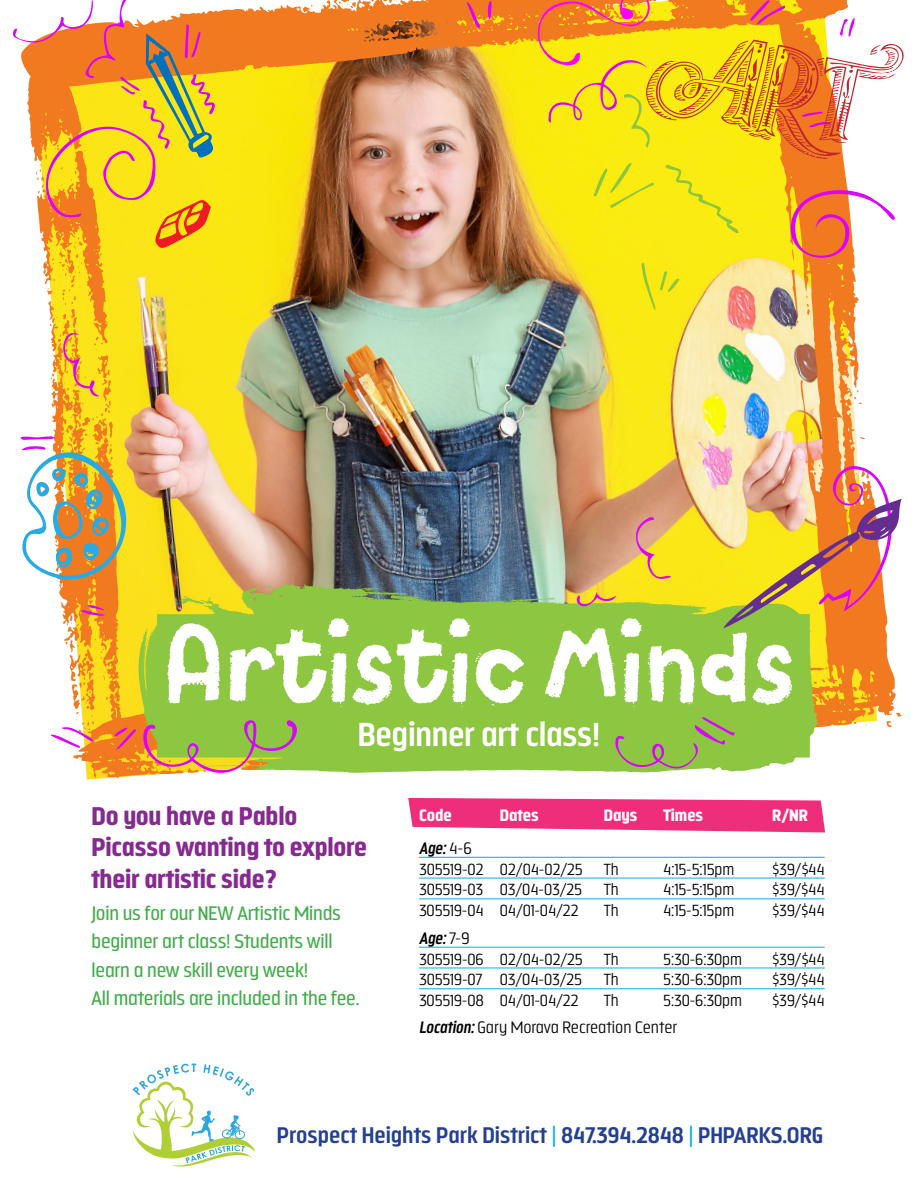
<style>
.page{position:relative;width:918px;height:1188px;background:#fff}
.page>*{position:absolute;margin:0;border:0;box-sizing:border-box;transform-origin:0 0}
.t1{font:109.5px "Canvas Text Sans";letter-spacing:-.03em;color:#fff}
.t2{font:700 33px "Nordikka";letter-spacing:-.01em;color:#fff}
.t3{font:900 25.5px/31.5px "Nordikka";letter-spacing:-.01em;color:#862990}
.t4{font:700 22.5px "Nordikka";color:#25408f}
.t5{font:19.5px/28.5px "Nordikka";letter-spacing:-.01em;color:#41ad49}
.t6{font:300 16.5px "Nordikka";color:#000}
.t7{font:900 16.5px "Nordikka";letter-spacing:-.005em;color:#fff}
.t8{font:italic 700 16.5px "Nordikka";color:#000}
.t9{font:300 16.05px "Nordikka";letter-spacing:-.005em;color:#000}
.s1{font-weight:300;font-style:normal}
.s2{font-weight:700;font-style:italic}
.s3{font-weight:400;color:#00aeef}
</style>
<div class="page">
<img style="left:13px;top:0;width:888px;height:775px">
<svg style="left:146px;top:33px;width:72px;height:130px;background:#c8a941"></svg>
<svg style="left:723px;top:499px;width:179px;height:129px;background:#ddab51"></svg>
<svg style="left:153px;top:198px;width:58px;height:53px;background:#f6ab18"></svg>
<svg style="left:18px;top:449px;width:111px;height:131px"></svg>
<svg style="left:641px;top:262px;width:38px;height:48px;background:#ece517"></svg>
<svg style="left:536px;top:0;width:368px;height:233px"></svg>
<svg style="left:408px;top:798px;width:417px;height:34px;background:#ef458a"></svg>
<svg style="left:133px;top:1064px;width:123px;height:103px"></svg>
<hr style="left:419px;top:857px;width:406px;height:1px;background:#00aeef">
<hr style="left:419px;top:878px;width:406px;height:1px;background:#00aeef">
<hr style="left:419px;top:898px;width:406px;height:1px;background:#00aeef">
<hr style="left:419px;top:947px;width:406px;height:1px;background:#00aeef">
<hr style="left:419px;top:968px;width:406px;height:1px;background:#00aeef">
<hr style="left:419px;top:988px;width:406px;height:1px;background:#00aeef">
<h1 class="t1" style="left:161px;top:600px;width:637px">Artistic Minds</h1>
<h2 class="t2" style="left:358px;top:716px;width:244px">Beginner art class!</h2>
<h3 class="t3" style="left:92px;top:800px;width:277px">Do you have a Pablo<br>Picasso wanting to explore their artistic side?</h3>
<p class="t5" style="left:92px;top:898px;width:270px">Join us for our NEW Artistic Minds beginner art class! Students will learn a new skill every week!<br>All materials are included in the fee.</p>
<p class="t7" style="left:419px;top:805px;width:34px">Code</p>
<p class="t7" style="left:500px;top:805px;width:41px">Dates</p>
<p class="t7" style="left:604px;top:805px;width:35px">Days</p>
<p class="t7" style="left:663px;top:805px;width:42px">Times</p>
<p class="t7" style="left:772px;top:805px;width:38px">R/NR</p>
<p class="t8" style="left:419px;top:839px;width:54px">Age: <span class="s1">4-6</span></p>
<p class="t9" style="left:419px;top:860px;width:165px">305519-02 02/04-02/25</p>
<p class="t9" style="left:604px;top:860px;width:16px">Th</p>
<p class="t9" style="left:663px;top:860px;width:73px">4:15-5:15pm</p>
<p class="t9" style="left:772px;top:860px;width:54px">$39/$44</p>
<p class="t9" style="left:419px;top:881px;width:165px">305519-03 03/04-03/25</p>
<p class="t9" style="left:604px;top:881px;width:16px">Th</p>
<p class="t9" style="left:663px;top:881px;width:73px">4:15-5:15pm</p>
<p class="t9" style="left:772px;top:881px;width:54px">$39/$44</p>
<p class="t9" style="left:419px;top:902px;width:161px">305519-04 04/01-04/22</p>
<p class="t9" style="left:604px;top:902px;width:16px">Th</p>
<p class="t9" style="left:663px;top:902px;width:73px">4:15-5:15pm</p>
<p class="t9" style="left:772px;top:902px;width:54px">$39/$44</p>
<p class="t8" style="left:419px;top:928px;width:52px">Age: <span class="s1">7-9</span></p>
<p class="t9" style="left:419px;top:950px;width:165px">305519-06 02/04-02/25</p>
<p class="t9" style="left:604px;top:950px;width:16px">Th</p>
<p class="t9" style="left:663px;top:950px;width:80px">5:30-6:30pm</p>
<p class="t9" style="left:772px;top:950px;width:54px">$39/$44</p>
<p class="t9" style="left:419px;top:971px;width:165px">305519-07 03/04-03/25</p>
<p class="t9" style="left:604px;top:971px;width:16px">Th</p>
<p class="t9" style="left:663px;top:971px;width:80px">5:30-6:30pm</p>
<p class="t9" style="left:772px;top:971px;width:54px">$39/$44</p>
<p class="t9" style="left:419px;top:991px;width:161px">305519-08 04/01-04/22</p>
<p class="t9" style="left:604px;top:991px;width:16px">Th</p>
<p class="t9" style="left:663px;top:991px;width:80px">5:30-6:30pm</p>
<p class="t9" style="left:772px;top:991px;width:54px">$39/$44</p>
<p class="t6" style="left:419px;top:1018px;width:260px"><span class="s2">Location:</span> Gary Morava Recreation Center</p>
<h3 class="t4" style="left:277px;top:1122px;width:548px">Prospect Heights Park District <span class="s3">|</span> 847.394.2848 <span class="s3">|</span> PHPARKS.ORG</h3>
</div>
